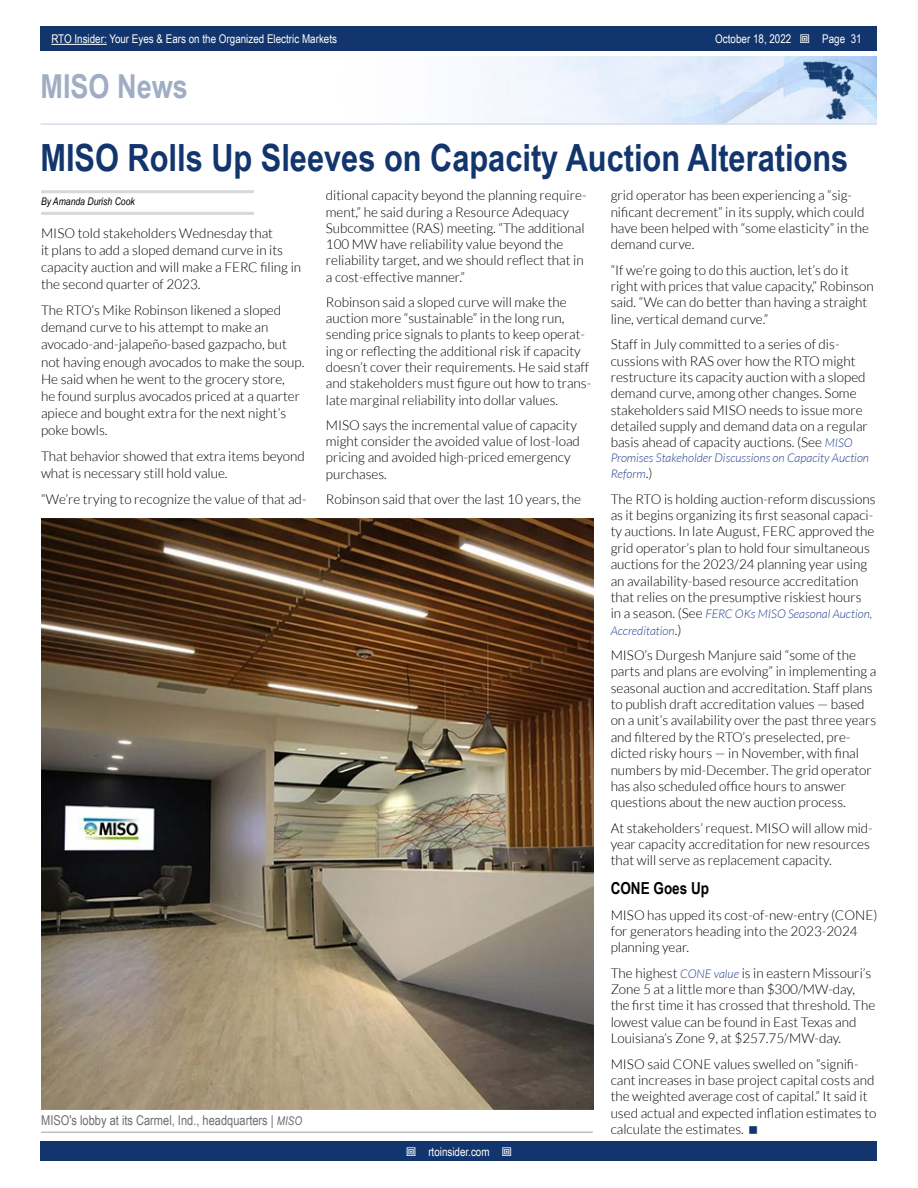
<style>
.page{position:relative;width:918px;height:1188px;background:#fff}
.page>*{position:absolute;margin:0;border:0;box-sizing:border-box;transform-origin:0 0}
.t1{font:700 37.5px "Arial Narrow";color:#11356c}
.t2{font:700 33px "Arial Narrow";color:#a0aec4}
.t3{font:700 16.5px "Arial Narrow";color:#000}
.t4{font:300 13.5px/16.4px "Lato";color:#000}
.t5{font:13.5px "Arial Narrow";color:#6d6e71}
.t6{font:italic 300 12px/16.4px "Lato";color:#25408f}
.t7{font:12px "Arial Narrow";color:#fff}
.t8{font:italic 10.5px "Arial Narrow";color:#000}
.s1{font-style:italic;font-size:12px;color:#25408f}
.s2{font-style:normal;font-size:13.5px;color:#000}
.s3{font-style:italic;font-size:12px}
</style>
<div class="page">
<div style="left:41px;top:1142px;width:836px;height:19px;background:#11356c"></div>
<div style="left:41px;top:27px;width:836px;height:24px;background:#11356c"></div>
<hr style="left:51px;top:44px;width:56px;height:1px;background:#fff">
<img style="left:474px;top:56px;width:403px;height:67px">
<hr style="left:40px;top:123px;width:837px;height:2px;background:#d6deec">
<hr style="left:41px;top:190px;width:213px;height:3px;background:#d8d8d8">
<hr style="left:41px;top:212px;width:213px;height:3px;background:#d8d8d8">
<hr style="left:41px;top:1132px;width:552px;height:1px;background:#bfbfbf">
<img style="left:41px;top:518px;width:552px;height:592px">
<p class="t7" style="left:51px;top:30px;width:287px">RTO Insider: Your Eyes &amp; Ears on the Organized Electric Markets</p>
<p class="t7" style="left:715px;top:30px;width:78px">October 18, 2022</p>
<p class="t7" style="left:822px;top:30px;width:41px">Page 31</p>
<h2 class="t2" style="left:40px;top:61px;width:149px">MISO News</h2>
<h1 class="t1" style="left:40px;top:129px;width:809px">MISO Rolls Up Sleeves on Capacity Auction Alterations</h1>
<p class="t8" style="left:41px;top:194px;width:95px">By Amanda Durish Cook</p>
<p class="t4" style="left:41px;top:225px;width:262px;line-height:17.1px">MISO told stakeholders Wednesday that<br>it plans to add a sloped demand curve in its capacity auction and will make a FERC filing in the second quarter of 2023.</p>
<p class="t4" style="left:41px;top:302px;width:265px;line-height:17.1px">The RTO’s Mike Robinson likened a sloped demand curve to his attempt to make an avocado-and-jalapeño-based gazpacho, but not having enough avocados to make the soup.<br>He said when he went to the grocery store,<br>he found surplus avocados priced at a quarter apiece and bought extra for the next night’s poke bowls.</p>
<p class="t4" style="left:41px;top:448px;width:265px;line-height:17.1px">That behavior showed that extra items beyond what is necessary still hold value.</p>
<p class="t4" style="left:41px;top:491px;width:267px">“We’re trying to recognize the value of that ad-</p>
<p class="t4" style="left:611px;top:187px;width:260px">grid operator has been experiencing a “sig&shy;nificant decrement” in its supply, which could have been helped with “some elasticity” in the demand curve.</p>
<p class="t4" style="left:611px;top:262px;width:265px">“If we’re going to do this auction, let’s do it right with prices that value capacity,” Robinson said. “We can do better than having a straight line, vertical demand curve.”</p>
<p class="t4" style="left:611px;top:336px;width:259px">Staff in July committed to a series of dis&shy;cussions with RAS over how the RTO might restructure its capacity auction with a sloped demand curve, among other changes. Some stakeholders said MISO needs to issue more detailed supply and demand data on a regular basis ahead of capacity auctions. (See <span class="s1">MISO</span></p>
<p class="t6" style="left:611px;top:450px;width:260px">Promises Stakeholder Discussions on Capacity Auction<br>Reform<span class="s2">.)</span></p>
<p class="t4" style="left:611px;top:491px;width:266px">The RTO is holding auction-reform discussions as it begins organizing its first seasonal capaci&shy;ty auctions. In late August, FERC approved the grid operator’s plan to hold four simultaneous auctions for the 2023/24 planning year using an availability-based resource accreditation that relies on the presumptive riskiest hours</p>
<p class="t6" style="left:611px;top:606px;width:263px"><span class="s2">in a season. (See</span> FERC OKs MISO Seasonal Auction,<br>Accreditation<span class="s2">.)</span></p>
<p class="t4" style="left:611px;top:647px;width:267px">MISO’s Durgesh Manjure said “some of the parts and plans are evolving” in implementing a seasonal auction and accreditation. Staff plans to publish draft accreditation values — based on a unit’s availability over the past three years and filtered by the RTO’s preselected, pre&shy;dicted risky hours — in November, with final numbers by mid-December. The grid operator has also scheduled office hours to answer questions about the new auction process.</p>
<p class="t4" style="left:611px;top:820px;width:264px">At stakeholders’ request. MISO will allow mid&shy;year capacity accreditation for new resources that will serve as replacement capacity.</p>
<p class="t3" style="left:611px;top:876px;width:100px">CONE Goes Up</p>
<p class="t4" style="left:611px;top:907px;width:268px">MISO has upped its cost-of-new-entry (CONE) for generators heading into the 2023-2024 planning year.</p>
<p class="t4" style="left:611px;top:965px;width:266px">The highest <span class="s1">CONE value</span> is in eastern Missouri’s Zone 5 at a little more than $300/MW-day, the first time it has crossed that threshold. The lowest value can be found in East Texas and Louisiana’s Zone 9, at $257.75/MW-day.</p>
<p class="t4" style="left:611px;top:1056px;width:267px">MISO said CONE values swelled on “signifi&shy;cant increases in base project capital costs and the weighted average cost of capital.” It said it used actual and expected inflation estimates to calculate the estimates.</p>
<p class="t4" style="left:326px;top:187px;width:262px">ditional capacity beyond the planning require&shy;ment,” he said during a Resource Adequacy Subcommittee (RAS) meeting. “The additional 100 MW have reliability value beyond the reliability target, and we should reflect that in a cost-effective manner.”</p>
<p class="t4" style="left:326px;top:294px;width:267px">Robinson said a sloped curve will make the auction more “sustainable” in the long run, sending price signals to plants to keep operat&shy;ing or reflecting the additional risk if capacity doesn’t cover their requirements. He said staff and stakeholders must figure out how to trans&shy;late marginal reliability into dollar values.</p>
<p class="t4" style="left:326px;top:417px;width:256px">MISO says the incremental value of capacity might consider the avoided value of lost-load pricing and avoided high-priced emergency purchases.</p>
<p class="t4" style="left:326px;top:491px;width:257px">Robinson said that over the last 10 years, the</p>
<p class="t5" style="left:41px;top:1110px;width:262px">MISO's lobby at its Carmel, Ind., headquarters | <span class="s3">MISO</span></p>
<p class="t7" style="left:428px;top:1143px;width:63px">rtoinsider.com</p>
</div>
